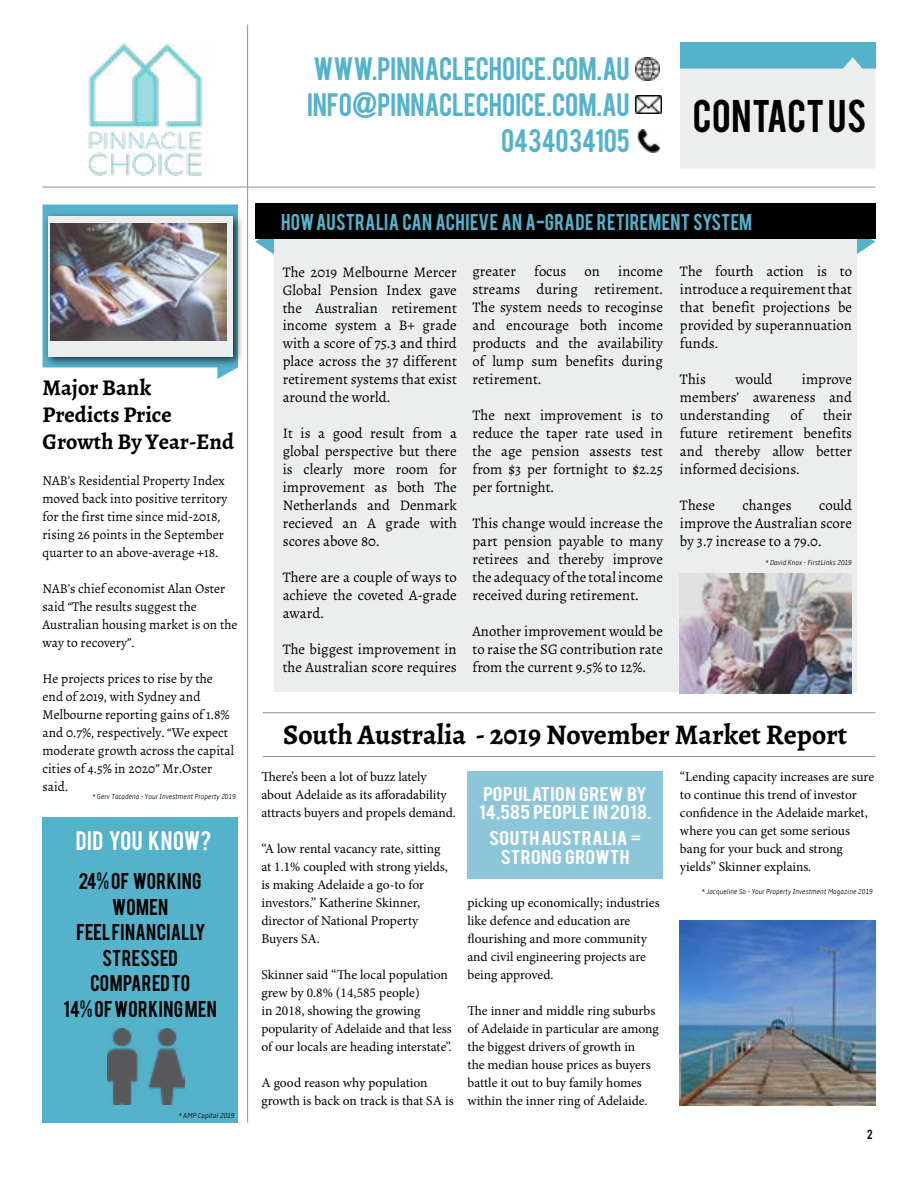
<style>
.page{position:relative;width:918px;height:1188px;background:#fff}
.page>*{position:absolute;margin:0;border:0;box-sizing:border-box;transform-origin:0 0}
.t1{font:36px "Bebas";letter-spacing:.015em;color:#000}
.t2{font:700 28.5px "Alegreya";color:#000}
.t3{font:25.5px/36px "Bebas";color:#55b2cb;text-align:right}
.t4{font:700 22.5px/27px "Alegreya";color:#000}
.t5{font:21px "Bebas";letter-spacing:.025em;color:#fff}
.t6{font:18px/25.5px "Bebas";letter-spacing:.02em;color:#010101;text-align:center}
.t7{font:18px "Bebas";letter-spacing:.015em;color:#55b2cb}
.t8{font:15.75px/18.9px "Bebas";letter-spacing:.015em;color:#fff;scale:1.19 1}
.t9{font:14.7px/18px "Alegreya";color:#000;text-align:justify}
.t10{font:13.5px/18px "Minion Pro";color:#000}
.t11{font:13.5px/18px "Alegreya";color:#000}
.t12{font:10.5px "Bebas";color:#000}
.t13{font:italic 300 condensed 7.5px "Amble";color:#000}
</style>
<div class="page">
<svg style="left:857px;top:239px;width:18px;height:15px"></svg>
<div style="left:680px;top:43px;width:195px;height:27px;background:#55b2cb"></div>
<svg style="left:680px;top:57px;width:195px;height:111px"></svg>
<hr style="left:43px;top:187px;width:832px;height:1px;background:#9c9e9f">
<svg style="left:255px;top:239px;width:19px;height:16px"></svg>
<div style="left:274px;top:238px;width:583px;height:454px;background:#eceded"></div>
<div style="left:255px;top:203px;width:620px;height:36px;background:#000"></div>
<svg style="left:43px;top:205px;width:195px;height:174px"></svg>
<div style="left:43px;top:211px;width:201px;height:156px;background:#000;opacity:.75"></div>
<div style="left:48px;top:216px;width:185px;height:141px;background:#eceded"></div>
<img style="left:51px;top:224px;width:175px;height:116px">
<div style="left:43px;top:817px;width:195px;height:306px;background:#55b2cb"></div>
<hr style="left:247px;top:24px;width:1px;height:1098px;background:#9c9e9f">
<div style="left:468px;top:771px;width:195px;height:108px;background:#8dc6d8"></div>
<img style="left:637px;top:129px;width:23px;height:24px">
<img style="left:635px;top:95px;width:27px;height:19px">
<img style="left:636px;top:57px;width:23px;height:24px">
<img style="left:86px;top:43px;width:117px;height:134px">
<hr style="left:263px;top:712px;width:612px;height:1px;background:#9c9e9f">
<img style="left:680px;top:573px;width:172px;height:121px">
<hr style="left:263px;top:756px;width:612px;height:1px;background:#9c9e9f">
<img style="left:680px;top:920px;width:195px;height:185px">
<img style="left:107px;top:1028px;width:77px;height:77px">
<h3 class="t3" style="left:307px;top:49px;width:324px">WWW.PINNACLECHOICE.COM.AU<br>INFO@PINNACLECHOICE.COM.AU<br>0434034105</h3>
<h1 class="t1" style="left:693px;top:90px;width:175px">CONTACT US</h1>
<h3 class="t4" style="left:43px;top:374px;width:193px">Major Bank<br>Predicts Price<br>Growth By Year-End</h3>
<p class="t11" style="left:43px;top:471px;width:186px">NAB’s Residential Property Index moved back into positive territory for the first time since mid-2018, rising 26 points in the September quarter to an above-average +18.</p>
<p class="t11" style="left:43px;top:579px;width:197px">NAB’s chief economist Alan Oster said “The results suggest the<br>Australian housing market is on the way to recovery”.</p>
<p class="t11" style="left:43px;top:669px;width:193px">He projects prices to rise by the end of 2019, with Sydney and<br>Melbourne reporting gains of 1.8% and 0.7%, respectively. “We expect moderate growth across the capital cities of 4.5% in 2020” Mr.Oster said.</p>
<p class="t13" style="left:92px;top:792px;width:145px">* Gerv Tacadena - Your Investment Property 2019</p>
<h3 class="t5" style="left:76px;top:826px;width:137px">DID YOU KNOW?</h3>
<p class="t6" style="left:64px;top:867px;width:155px">24% OF WORKING<br>WOMEN<br>FEEL FINANCIALLY<br>STRESSED<br>COMPARED TO<br>14% OF WORKING MEN</p>
<p class="t13" style="left:179px;top:1111px;width:57px">* AMP Capital 2019</p>
<p class="t7" style="left:281px;top:209px;width:473px">HOW AUSTRALIA CAN ACHIEVE AN A-GRADE RETIREMENT SYSTEM</p>
<p class="t9" style="left:283px;top:263px;width:176px">The 2019 Melbourne Mercer Global Pension Index gave the Australian retirement income system a B+ grade with a score of 75.3 and third place across the 37 different retirement systems that exist around the world.</p>
<p class="t9" style="left:283px;top:425px;width:176px">It is a good result from a global perspective but there is clearly more room for improvement as both The Netherlands and Denmark recieved an A grade with scores above 80.</p>
<p class="t9" style="left:283px;top:569px;width:176px">There are a couple of ways to achieve the coveted A-grade award.</p>
<p class="t9" style="left:283px;top:641px;width:176px">The biggest improvement in the Australian score requires</p>
<p class="t9" style="left:472px;top:263px;width:192px">greater focus on income streams during retirement.<br>The system needs to recoginse and encourage both income products and the availability of lump sum benefits during retirement.</p>
<p class="t9" style="left:472px;top:407px;width:192px">The next improvement is to reduce the taper rate used in the age pension assests test from $3 per fortnight to $2.25 per fortnight.</p>
<p class="t9" style="left:472px;top:515px;width:192px">This change would increase the part pension payable to many retirees and thereby improve the adequacy of the total income received during retirement.</p>
<p class="t9" style="left:472px;top:623px;width:192px">Another improvement would be to raise the SG contribution rate from the current 9.5% to 12%.</p>
<p class="t9" style="left:680px;top:262px;width:174px">The fourth action is to introduce a requirement that that benefit projections be provided by superannuation funds.</p>
<p class="t9" style="left:680px;top:370px;width:27px">This</p>
<p class="t9" style="left:735px;top:370px;width:39px">would</p>
<p class="t9" style="left:680px;top:370px;width:174px;text-indent:122px">improve members’ awareness and understanding</p>
<p class="t9" style="left:680px;top:406px;width:174px;text-indent:143px">their future retirement benefits and thereby allow better informed decisions.</p>
<p class="t9" style="left:680px;top:496px;width:36px">These</p>
<p class="t9" style="left:742px;top:496px;width:51px">changes</p>
<p class="t9" style="left:790px;top:406px;width:14px">of</p>
<p class="t9" style="left:680px;top:496px;width:174px;text-indent:139px">could improve the Australian score by 3.7 increase to a 79.0.</p>
<p class="t13" style="left:766px;top:558px;width:88px">* David Knox - FirstLinks 2019</p>
<h2 class="t2" style="left:283px;top:716px;width:566px">South Australia - 2019 November Market Report</h2>
<p class="t10" style="left:261px;top:768px;width:196px">There’s been a lot of buzz lately about Adelaide as its afforadability attracts buyers and propels demand.</p>
<p class="t10" style="left:261px;top:840px;width:188px">“A low rental vacancy rate, sitting at 1.1% coupled with strong yields, is making Adelaide a go-to for investors.” Katherine Skinner, director of National Property<br>Buyers SA.</p>
<p class="t10" style="left:261px;top:966px;width:192px">Skinner said “The local population grew by 0.8% (14,585 people)<br>in 2018, showing the growing popularity of Adelaide and that less of our locals are heading interstate”.</p>
<p class="t10" style="left:261px;top:1074px;width:194px">A good reason why population growth is back on track is that SA is</p>
<p class="t10" style="left:680px;top:768px;width:196px">“Lending capacity increases are sure to continue this trend of investor confidence in the Adelaide market, where you can get some serious bang for your buck and strong yields” Skinner explains.</p>
<p class="t8" style="left:479px;top:783px;width:146px">POPULATION GREW BY<br>14,585 PEOPLE IN 2018.</p>
<p class="t8" style="left:489px;top:827px;width:129px;text-align:center">SOUTH AUSTRALIA =<br>STRONG GROWTH</p>
<p class="t13" style="left:702px;top:887px;width:172px">* Jacqueline So - Your Property Investment Magazine 2019</p>
<p class="t10" style="left:468px;top:893px;width:194px">picking up economically; industries like defence and education are flourishing and more community and civil engineering projects are being approved.</p>
<p class="t10" style="left:468px;top:1001px;width:193px">The inner and middle ring suburbs of Adelaide in particular are among the biggest drivers of growth in<br>the median house prices as buyers battle it out to buy family homes within the inner ring of Adelaide.</p>
<p class="t12" style="left:867px;top:1127px;width:7px">2</p>
</div>
